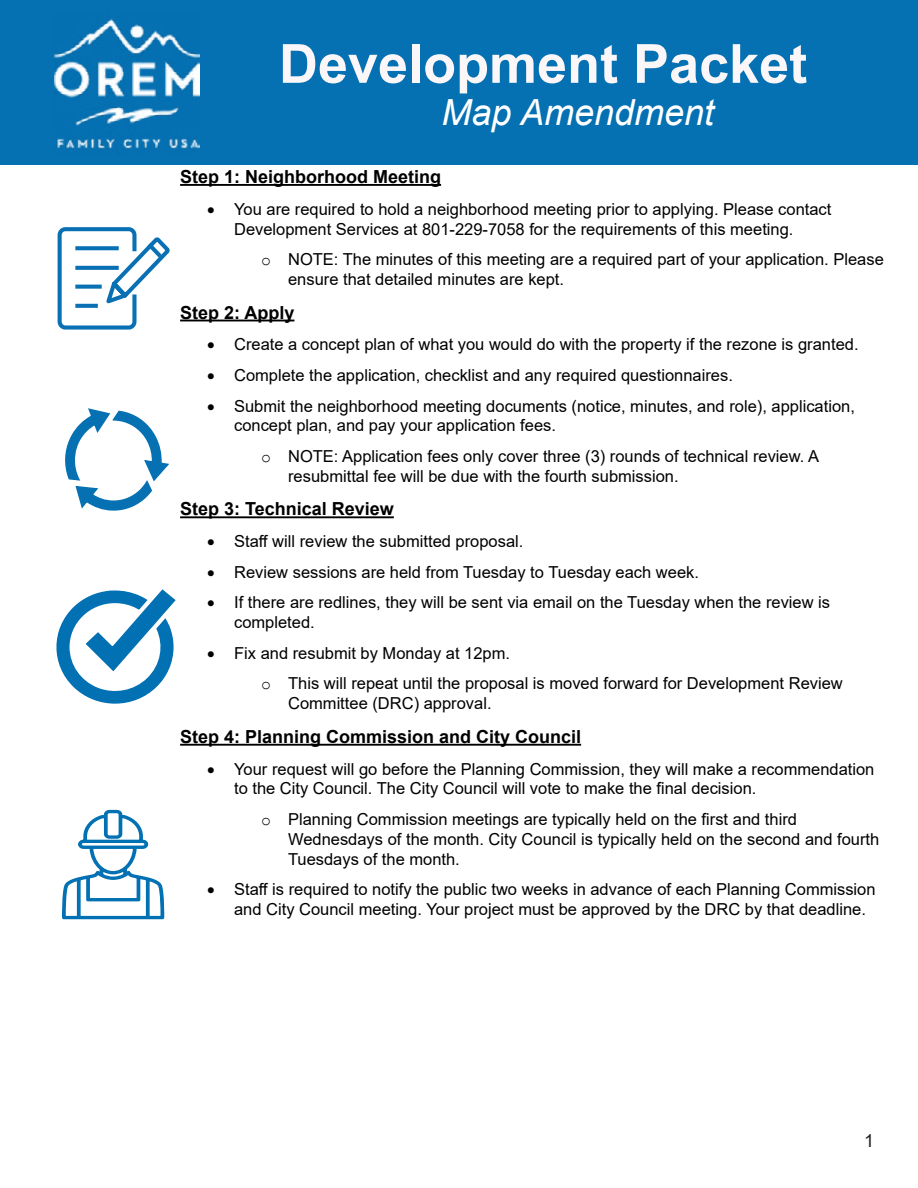
<style>
.page{position:relative;width:918px;height:1188px;background:#fff}
.page>*{position:absolute;margin:0;border:0;box-sizing:border-box;transform-origin:0 0}
.t1{font:700 54px "Arial";color:#fbf7f9}
.t2{font:italic 36px "Arial";color:#fff}
.t3{font:700 18px "Arial";color:#000}
.t4{font:18px "Arial";color:#231f20}
.t5{font:16.5px/19.8px "Arial";color:#000}
.s1{font-family:"Courier New"}
</style>
<div class="page">
<div style="left:0;top:0;width:918px;height:164px;background:#0571b3"></div>
<svg style="left:57px;top:227px;width:113px;height:103px"></svg>
<svg style="left:65px;top:408px;width:104px;height:103px"></svg>
<svg style="left:62px;top:809px;width:103px;height:111px"></svg>
<hr style="left:180px;top:184px;width:261px;height:2px;background:#000">
<hr style="left:180px;top:320px;width:114px;height:1px;background:#000">
<hr style="left:180px;top:516px;width:214px;height:2px;background:#000">
<hr style="left:180px;top:744px;width:401px;height:2px;background:#000">
<img style="left:55px;top:18px;width:144px;height:131px">
<svg style="left:56px;top:589px;width:120px;height:115px"></svg>
<h1 class="t1" style="left:279px;top:26px;width:530px">Development Packet</h1>
<h2 class="t2" style="left:441px;top:89px;width:274px">Map Amendment</h2>
<p class="t3" style="left:180px;top:164px;width:263px">Step 1: Neighborhood Meeting</p>
<p class="t5" style="left:234px;top:199px;width:599px;text-indent:-27px">• You are required to hold a neighborhood meeting prior to applying. Please contact<br>Development Services at 801-229-7058 for the requirements of this meeting.</p>
<p class="t5" style="left:288px;top:249px;width:597px;text-indent:-27px"><span class="s1">o</span> NOTE: The minutes of this meeting are a required part of your application. Please ensure that detailed minutes are kept.</p>
<p class="t3" style="left:180px;top:300px;width:116px">Step 2: Apply</p>
<p class="t5" style="left:207px;top:335px;width:653px">• Create a concept plan of what you would do with the property if the rezone is granted.</p>
<p class="t5" style="left:207px;top:365px;width:527px">• Complete the application, checklist and any required questionnaires.</p>
<p class="t5" style="left:234px;top:396px;width:622px;text-indent:-27px">• Submit the neighborhood meeting documents (notice, minutes, and role), application, concept plan, and pay your application fees.</p>
<p class="t5" style="left:288px;top:446px;width:533px;text-indent:-27px"><span class="s1">o</span> NOTE: Application fees only cover three (3) rounds of technical review. A resubmittal fee will be due with the fourth submission.</p>
<p class="t3" style="left:180px;top:496px;width:215px">Step 3: Technical Review</p>
<p class="t5" style="left:207px;top:531px;width:318px">• Staff will review the submitted proposal.</p>
<p class="t5" style="left:207px;top:562px;width:493px">• Review sessions are held from Tuesday to Tuesday each week.</p>
<p class="t5" style="left:234px;top:593px;width:598px;text-indent:-27px">• If there are redlines, they will be sent via email on the Tuesday when the review is completed.</p>
<p class="t5" style="left:261px;top:638px;width:583px;line-height:30.6px;text-indent:-54px">• Fix and resubmit by Monday at 12pm.<br><span class="s1">o</span> This will repeat until the proposal is moved forward for Development Review</p>
<p class="t5" style="left:288px;top:693px;width:205px">Committee (DRC) approval.</p>
<p class="t3" style="left:180px;top:724px;width:403px">Step 4: Planning Commission and City Council</p>
<p class="t5" style="left:234px;top:759px;width:642px;text-indent:-27px">• Your request will go before the Planning Commission, they will make a recommendation to the City Council. The City Council will vote to make the final decision.</p>
<p class="t5" style="left:288px;top:809px;width:593px;text-indent:-27px"><span class="s1">o</span> Planning Commission meetings are typically held on the first and third<br>Wednesdays of the month. City Council is typically held on the second and fourth<br>Tuesdays of the month.</p>
<p class="t5" style="left:234px;top:879px;width:643px;text-indent:-27px">• Staff is required to notify the public two weeks in advance of each Planning Commission and City Council meeting. Your project must be approved by the DRC by that deadline.</p>
<p class="t4" style="left:864px;top:1128px;width:12px">1</p>
</div>
